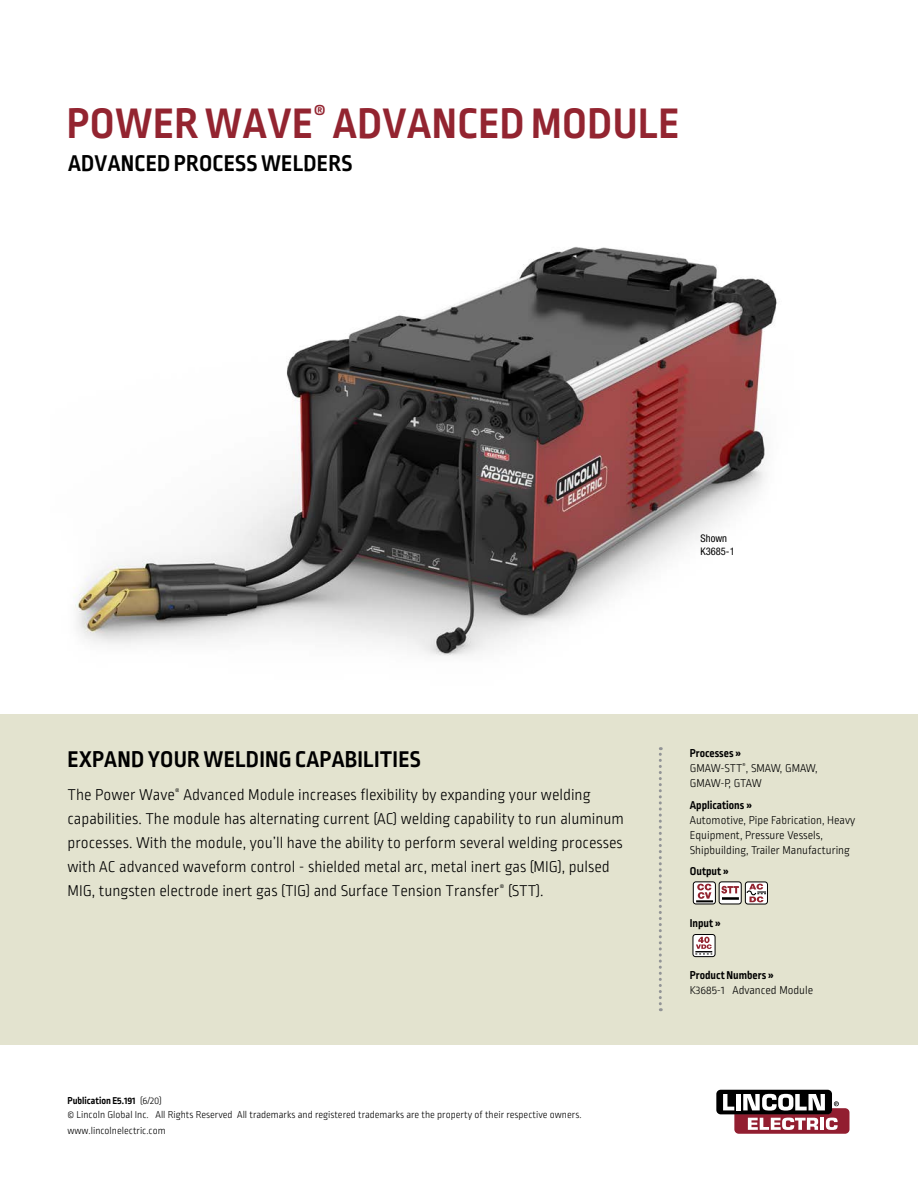
<style>
.page{position:relative;width:918px;height:1188px;background:#fff}
.page>*{position:absolute;margin:0;border:0;box-sizing:border-box;transform-origin:0 0}
.t1{font:700 45px "Ropa Sans Pro";letter-spacing:.01em;color:#932430}
.t2{font:700 24px "Ropa Sans Pro";letter-spacing:.01em;color:#000}
.t3{font:300 16.5px/24px "Ropa Sans Pro";color:#000}
.t4{font:300 12px/15px "Ropa Sans Pro";color:#000}
.t5{font:300 12px/15px "Ropa Sans Pro";letter-spacing:-.04em;color:#000}
.t6{font:700 12px "Ropa Sans Pro";color:#000}
.t7{font:300 10.5px/13.5px "Ropa Sans Pro";color:#000}
.t8{font:condensed 10.5px/12.6px "Helvetica Neue";color:#000}
.s1{font-weight:700}
</style>
<div class="page">
<img style="left:73px;top:247px;width:704px;height:409px">
<div style="left:0;top:714px;width:918px;height:330px;background:#e3e3cf"></div>
<svg style="left:659px;top:747px;width:3px;height:264px"></svg>
<div style="left:716px;top:1090px;width:116px;height:24px;background:#000;border-radius:4px"></div>
<svg style="left:723px;top:1094px;width:126px;height:40px"></svg>
<svg style="left:693px;top:935px;width:22px;height:22px"></svg>
<div style="left:693px;top:934px;width:22px;height:23px;border:1px solid #000;border-radius:3px"></div>
<svg style="left:695px;top:937px;width:17px;height:17px"></svg>
<div style="left:719px;top:882px;width:22px;height:22px;background:#fff;border-radius:3px"></div>
<div style="left:719px;top:881px;width:23px;height:23px;border:1px solid #000;border-radius:3px"></div>
<hr style="left:722px;top:897px;width:17px;height:3px;background:#000">
<svg style="left:721px;top:886px;width:18px;height:8px"></svg>
<div style="left:693px;top:882px;width:22px;height:22px;background:#fff;border-radius:3px"></div>
<div style="left:693px;top:881px;width:23px;height:23px;border:1px solid #000;border-radius:3px"></div>
<svg style="left:696px;top:884px;width:17px;height:18px"></svg>
<div style="left:745px;top:882px;width:23px;height:22px;border:1px solid #000;border-radius:3px"></div>
<svg style="left:746px;top:884px;width:20px;height:18px"></svg>
<h1 class="t1" style="left:67px;top:98px;width:614px">POWER WAVE<sup>®</sup> ADVANCED MODULE</h1>
<h2 class="t2" style="left:68px;top:149px;width:286px">ADVANCED PROCESS WELDERS</h2>
<p class="t8" style="left:701px;top:532px;width:36px">Shown<br>K3685-1</p>
<h2 class="t2" style="left:68px;top:746px;width:355px">EXPAND YOUR WELDING CAPABILITIES</h2>
<p class="t5" style="left:690px;top:746px;width:129px"><span class="s1">Processes »<br></span>GMAW-STT<sup>®</sup>, SMAW, GMAW,<br>GMAW-P, GTAW</p>
<p class="t6" style="left:690px;top:798px;width:64px">Applications »</p>
<p class="t4" style="left:690px;top:813px;width:167px">Automotive, Pipe Fabrication, Heavy<br>Equipment, Pressure Vessels,<br>Shipbuilding, Trailer Manufacturing</p>
<p class="t6" style="left:690px;top:865px;width:41px">Output »</p>
<p class="t3" style="left:68px;top:784px;width:558px">The Power Wave<sup>®</sup> Advanced Module increases flexibility by expanding your welding capabilities. The module has alternating current (AC) welding capability to run aluminum processes. With the module, you’ll have the ability to perform several welding processes with AC advanced waveform control - shielded metal arc, metal inert gas (MIG), pulsed MIG, tungsten electrode inert gas (TIG) and Surface Tension Transfer<sup>®</sup> (STT).</p>
<p class="t6" style="left:690px;top:916px;width:33px">Input »</p>
<p class="t7" style="left:68px;top:1095px;width:516px"><span class="s1">Publication E5.191</span> (6/20)<br>© Lincoln Global Inc. All Rights Reserved All trademarks and registered trademarks are the property of their respective owners.</p>
<p class="t7" style="left:68px;top:1125px;width:100px">www.lincolnelectric.com</p>
<p class="t6" style="left:690px;top:968px;width:86px">Product Numbers »</p>
<p class="t4" style="left:690px;top:983px;width:125px">K3685-1 Advanced Module</p>
</div>
